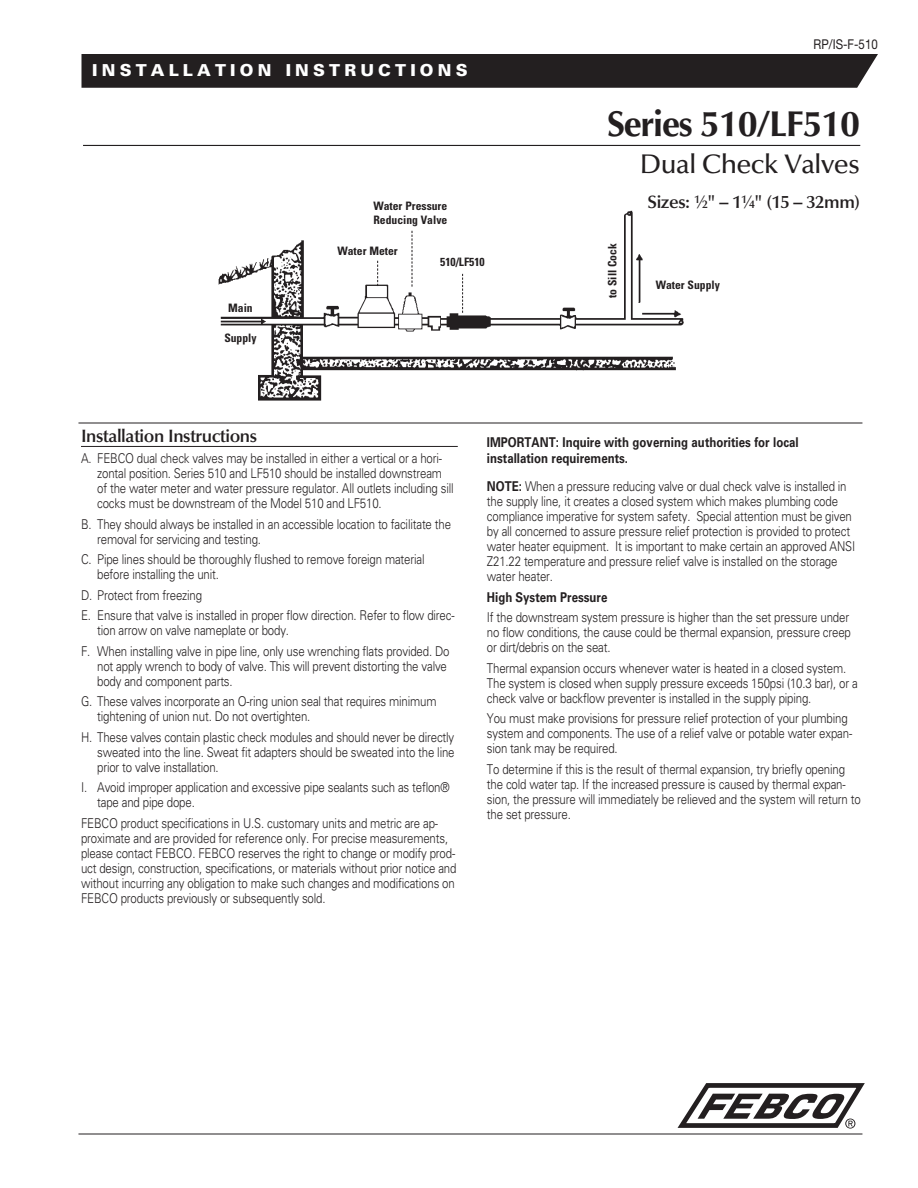
<style>
.page{position:relative;width:918px;height:1188px;background:#fff}
.page>*{position:absolute;margin:0;border:0;box-sizing:border-box;transform-origin:0 0}
.t1{font:700 36px "Optima LT Std";letter-spacing:-.035em;color:#231f20}
.t2{font:500 27px "Optima LT Std";letter-spacing:-.025em;color:#231f20}
.t3{font:600 18px "Optima LT Std";letter-spacing:-.025em;color:#231f20}
.t4{font:900 16.5px "Univers LT Std";letter-spacing:.25em;color:#fff}
.t5{font:300 13.5px/15px "Univers LT Std";letter-spacing:-.015em;color:#231f20;scale:.85 1}
.t6{font:700 13.5px/16.2px "Univers LT Std";color:#231f20;scale:.85 1}
.t7{font:13.5px "Helvetica Neue LT Std";color:#231f20;scale:.85 1}
.t8{font:700 condensed 11.7px/13.5px "Univers LT Std";color:#231f20}
.s1{font-size:11.1px}
.s2{font-weight:700}
</style>
<div class="page">
<hr style="left:81px;top:446px;width:377px;height:1px;background:#231f20">
<hr style="left:83px;top:145px;width:777px;height:1px;background:#231f20">
<img style="left:218px;top:210px;width:466px;height:191px">
<svg style="left:377px;top:261px;width:1px;height:25px"></svg>
<svg style="left:412px;top:231px;width:1px;height:56px"></svg>
<svg style="left:462px;top:274px;width:1px;height:39px"></svg>
<hr style="left:78px;top:423px;width:784px;height:1px;background:#231f20">
<hr style="left:78px;top:1134px;width:784px;height:1px;background:#231f20">
<div style="left:82px;top:54px;width:796px;height:34px;background:#231f20"></div>
<svg style="left:678px;top:1083px;width:187px;height:46px"></svg>
<p class="t4" style="left:92px;top:60px;width:377px">INSTALLATION INSTRUCTIONS</p>
<p class="t8" style="left:373px;top:199px;width:75px">Water Pressure<br>Reducing Valve</p>
<p class="t8" style="left:228px;top:301px;width:26px">Main</p>
<p class="t8" style="left:224px;top:331px;width:34px">Supply</p>
<p class="t8" style="left:338px;top:244px;width:62px">Water Meter</p>
<p class="t8" style="left:440px;top:255px;width:46px">510/LF510</p>
<p class="t7" style="left:814px;top:36px;width:77px">RP/IS-F-510</p>
<h1 class="t1" style="left:607px;top:103px;width:255px">Series 510/LF510</h1>
<h2 class="t2" style="left:640px;top:149px;width:222px">Dual Check Valves</h2>
<h3 class="t3" style="left:648px;top:192px;width:214px">Sizes: <sup>1</sup>⁄<span class="s1">2</span>" – 1<sup>1</sup>⁄<span class="s1">4</span>" (15 – 32mm)</h3>
<p class="t8" style="left:606px;top:298px;width:56px;rotate:-90deg">to Sill Cock</p>
<p class="t8" style="left:656px;top:278px;width:66px">Water Supply</p>
<h3 class="t3" style="left:81px;top:425px;width:178px">Installation Instructions</h3>
<p class="t5" style="left:97px;top:451px;width:421px;text-indent:-16px">A. FEBCO dual check valves may be installed in either a vertical or a hori&shy;zontal position. Series 510 and LF510 should be installed downstream of the water meter and water pressure regulator. All outlets including sill cocks must be downstream of the Model 510 and LF510.</p>
<p class="t5" style="left:97px;top:516px;width:418px;text-indent:-16px">B. They should always be installed in an accessible location to facilitate the removal for servicing and testing.</p>
<p class="t5" style="left:97px;top:552px;width:387px;text-indent:-16px">C. Pipe lines should be thoroughly flushed to remove foreign material before installing the unit.</p>
<p class="t5" style="left:81px;top:585px;width:441px;line-height:20.5px">D. Protect from freezing<br>E. Ensure that valve is installed in proper flow direction. Refer to flow direc-</p>
<p class="t5" style="left:81px;top:620px;width:435px;line-height:20.5px;text-indent:16px">tion arrow on valve nameplate or body.<br>F. When installing valve in pipe line, only use wrenching flats provided. Do</p>
<p class="t5" style="left:97px;top:658px;width:413px">not apply wrench to body of valve. This will prevent distorting the valve body and component parts.</p>
<p class="t5" style="left:97px;top:694px;width:401px;text-indent:-16px">G. These valves incorporate an O-ring union seal that requires minimum tightening of union nut. Do not overtighten.</p>
<p class="t5" style="left:97px;top:729px;width:422px;text-align:justify;text-indent:-16px">H. These valves contain plastic check modules and should never be directly sweated into the line. Sweat fit adapters should be sweated into the line prior to valve installation.</p>
<p class="t5" style="left:97px;top:780px;width:416px;text-indent:-16px">I. Avoid improper application and excessive pipe sealants such as teflon® tape and pipe dope.</p>
<p class="t5" style="left:81px;top:815px;width:443px">FEBCO product specifications in U.S. customary units and metric are ap&shy;proximate and are provided for reference only. For precise measurements, please contact FEBCO. FEBCO reserves the right to change or modify prod&shy;uct design, construction, specifications, or materials without prior notice and without incurring any obligation to make such changes and modifications on FEBCO products previously or subsequently sold.</p>
<p class="t6" style="left:487px;top:434px;width:368px">IMPORTANT: Inquire with governing authorities for local installation requirements.</p>
<p class="t5" style="left:487px;top:479px;width:435px"><span class="s2">NOTE:</span> When a pressure reducing valve or dual check valve is installed in the supply line, it creates a closed system which makes plumbing code compliance imperative for system safety. Special attention must be given by all concerned to assure pressure relief protection is provided to protect water heater equipment. It is important to make certain an approved ANSI Z21.22 temperature and pressure relief valve is installed on the storage water heater.</p>
<p class="t6" style="left:487px;top:589px;width:143px">High System Pressure</p>
<p class="t5" style="left:487px;top:610px;width:430px">If the downstream system pressure is higher than the set pressure under no flow conditions, the cause could be thermal expansion, pressure creep or dirt/debris on the seat.</p>
<p class="t5" style="left:487px;top:660px;width:438px">Thermal expansion occurs whenever water is heated in a closed system.<br>The system is closed when supply pressure exceeds 150psi (10.3 bar), or a check valve or backflow preventer is installed in the supply piping.</p>
<p class="t5" style="left:487px;top:711px;width:431px">You must make provisions for pressure relief protection of your plumbing system and components. The use of a relief valve or potable water expan&shy;sion tank may be required.</p>
<p class="t5" style="left:487px;top:761px;width:441px">To determine if this is the result of thermal expansion, try briefly opening the cold water tap. If the increased pressure is caused by thermal expan&shy;sion, the pressure will immediately be relieved and the system will return to the set pressure.</p>
</div>
